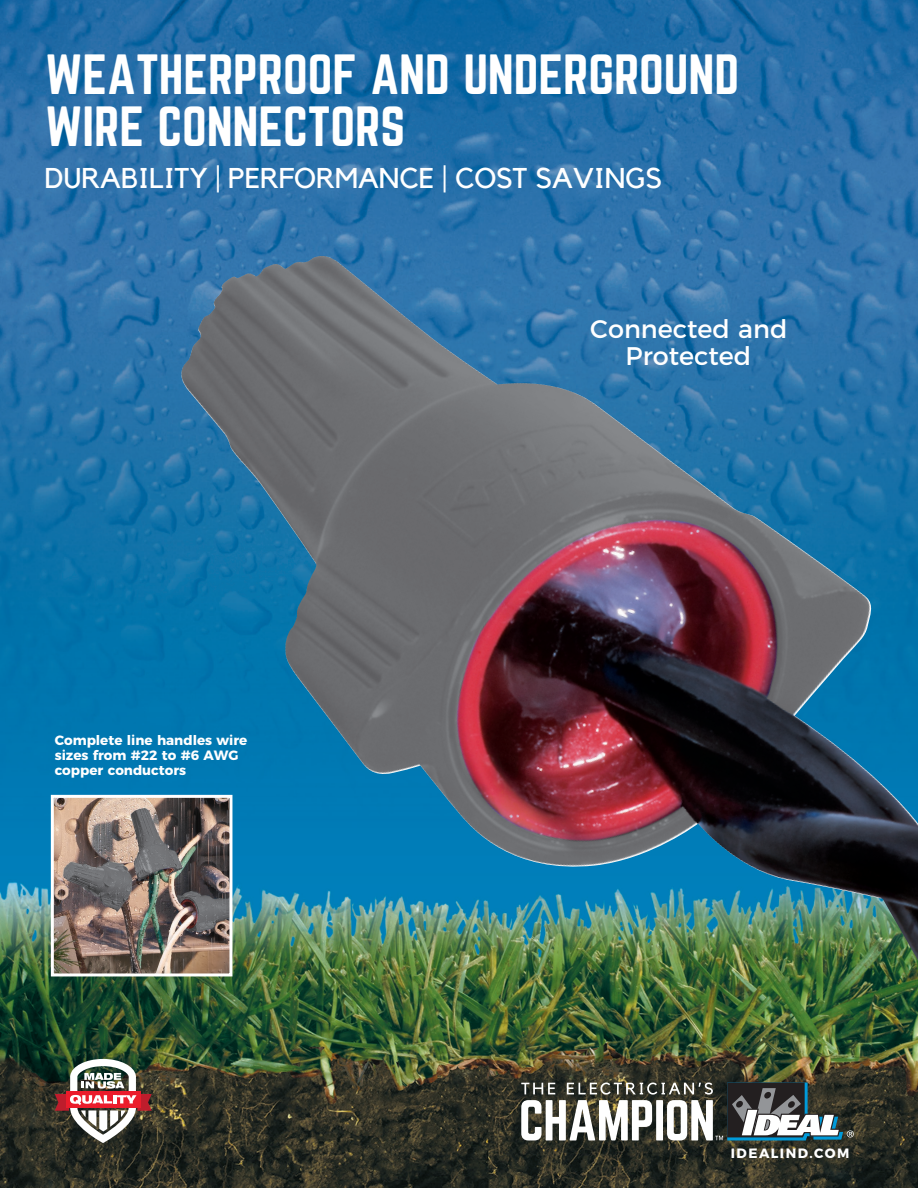
<style>
.page{position:relative;width:918px;height:1188px;background:#fff}
.page>*{position:absolute;margin:0;border:0;box-sizing:border-box;transform-origin:0 0}
.t1{font:49.5px/52.5px "Norwester";color:#fff}
.t2{font:28.5px "Kollektif";color:#fff}
.t3{font:25.5px/27px "Montserrat";color:#fff;text-align:center}
.t4{font:700 13.5px/15px "Montserrat";color:#fff}
.t5{font:700 13.5px "Montserrat";letter-spacing:.11em;color:#fff}
</style>
<div class="page">
<img style="left:1px;top:0;width:917px;height:1188px">
<img style="left:55px;top:799px;width:173px;height:173px">
<div style="left:51px;top:795px;width:181px;height:181px;border:3px solid #fff"></div>
<svg style="left:521px;top:1083px;width:333px;height:57px"></svg>
<svg style="left:55px;top:1059px;width:97px;height:84px"></svg>
<img style="left:174px;top:256px;width:744px;height:704px">
<h1 class="t1" style="left:45px;top:50px;width:696px">WEATHERPROOF AND UNDERGROUND<br>WIRE CONNECTORS</h1>
<h2 class="t2" style="left:44px;top:162px;width:619px">DURABILITY | PERFORMANCE | COST SAVINGS</h2>
<p class="t4" style="left:55px;top:732px;width:194px">Complete line handles wire sizes from #22 to #6 AWG copper conductors</p>
<h3 class="t3" style="left:590px;top:313px;width:199px">Connected and<br>Protected</h3>
<p class="t5" style="left:731px;top:1143px;width:120px">IDEALIND.COM</p>
</div>
